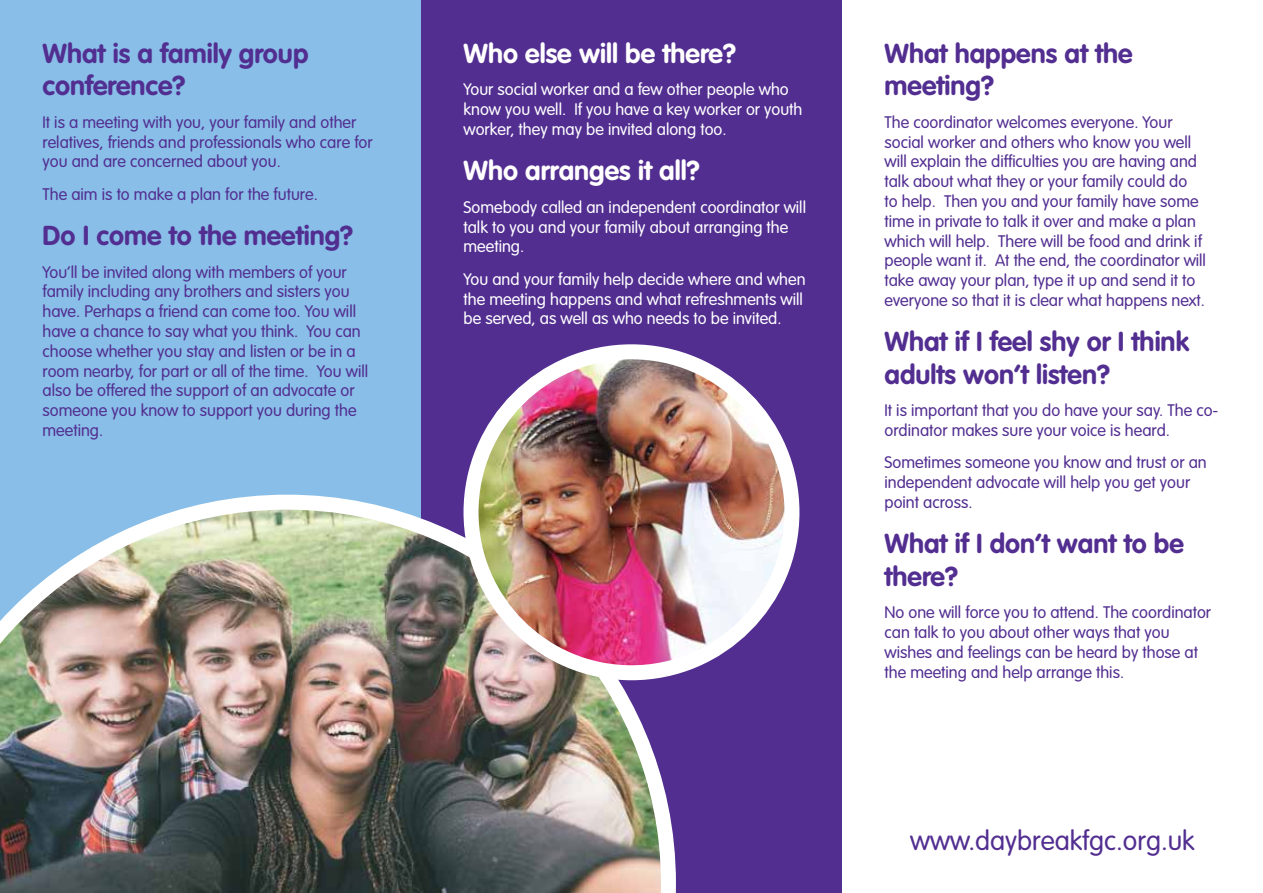
<style>
.page{position:relative;width:1263px;height:893px;background:#fff}
.page>*{position:absolute;margin:0;border:0;box-sizing:border-box;transform-origin:0 0}
.t1{font:700 27px/32.4px "VAG Rounded";color:#522e91}
.t2{font:700 27px "VAG Rounded";color:#fff}
.t3{font:300 27px "VAG Rounded";color:#522e91}
.t4{font:300 16.5px/19.8px "VAG Rounded";color:#522e91}
.t5{font:300 16.5px/19.8px "VAG Rounded";color:#fff}
</style>
<div class="page">
<div style="left:0;top:0;width:421px;height:893px;background:#88bee7"></div>
<div style="left:421px;top:0;width:421px;height:893px;background:#522e91"></div>
<img style="left:0;top:495px;width:676px;height:398px">
<img style="left:471px;top:355px;width:321px;height:318px">
<div style="left:463px;top:344px;width:336px;height:336px;border:15px solid #fff;border-radius:50%"></div>
<h1 class="t1" style="left:43px;top:38px;width:267px">What is a family group conference?</h1>
<p class="t4" style="left:43px;top:113px;width:332px">It is a meeting with you, your family and other relatives, friends and professionals who care for you and are concerned about you.</p>
<p class="t4" style="left:43px;top:185px;width:277px">The aim is to make a plan for the future.</p>
<h1 class="t1" style="left:43px;top:220px;width:312px">Do I come to the meeting?</h1>
<p class="t4" style="left:43px;top:263px;width:327px">You’ll be invited along with members of your family including any brothers and sisters you have. Perhaps a friend can come too. You will have a chance to say what you think. You can choose whether you stay and listen or be in a room nearby, for part or all of the time. You will also be offered the support of an advocate or someone you know to support you during the meeting.</p>
<h1 class="t2" style="left:463px;top:37px;width:274px">Who else will be there?</h1>
<p class="t5" style="left:463px;top:80px;width:340px">Your social worker and a few other people who know you well. If you have a key worker or youth worker, they may be invited along too.</p>
<h1 class="t2" style="left:463px;top:155px;width:238px">Who arranges it all?</h1>
<p class="t5" style="left:463px;top:198px;width:344px">Somebody called an independent coordinator will talk to you and your family about arranging the meeting.</p>
<p class="t5" style="left:463px;top:270px;width:344px">You and your family help decide where and when the meeting happens and what refreshments will be served, as well as who needs to be invited.</p>
<h1 class="t1" style="left:884px;top:38px;width:250px">What happens at the meeting?</h1>
<p class="t4" style="left:884px;top:113px;width:323px">The coordinator welcomes everyone. Your social worker and others who know you well will explain the difficulties you are having and talk about what they or your family could do<br>to help. Then you and your family have some time in private to talk it over and make a plan which will help. There will be food and drink if people want it. At the end, the coordinator will take away your plan, type it up and send it to everyone so that it is clear what happens next.</p>
<h1 class="t1" style="left:884px;top:326px;width:306px">What if I feel shy or I think adults won’t listen?</h1>
<p class="t4" style="left:884px;top:401px;width:335px">It is important that you do have your say. The co&shy;ordinator makes sure your voice is heard.</p>
<p class="t4" style="left:884px;top:453px;width:324px">Sometimes someone you know and trust or an independent advocate will help you get your point across.</p>
<h1 class="t1" style="left:884px;top:529px;width:301px">What if I don’t want to be there?</h1>
<p class="t4" style="left:884px;top:603px;width:328px">No one will force you to attend. The coordinator can talk to you about other ways that you wishes and feelings can be heard by those at the meeting and help arrange this.</p>
<h1 class="t3" style="left:910px;top:826px;width:286px">www.daybreakfgc.org.uk</h1>
</div>
